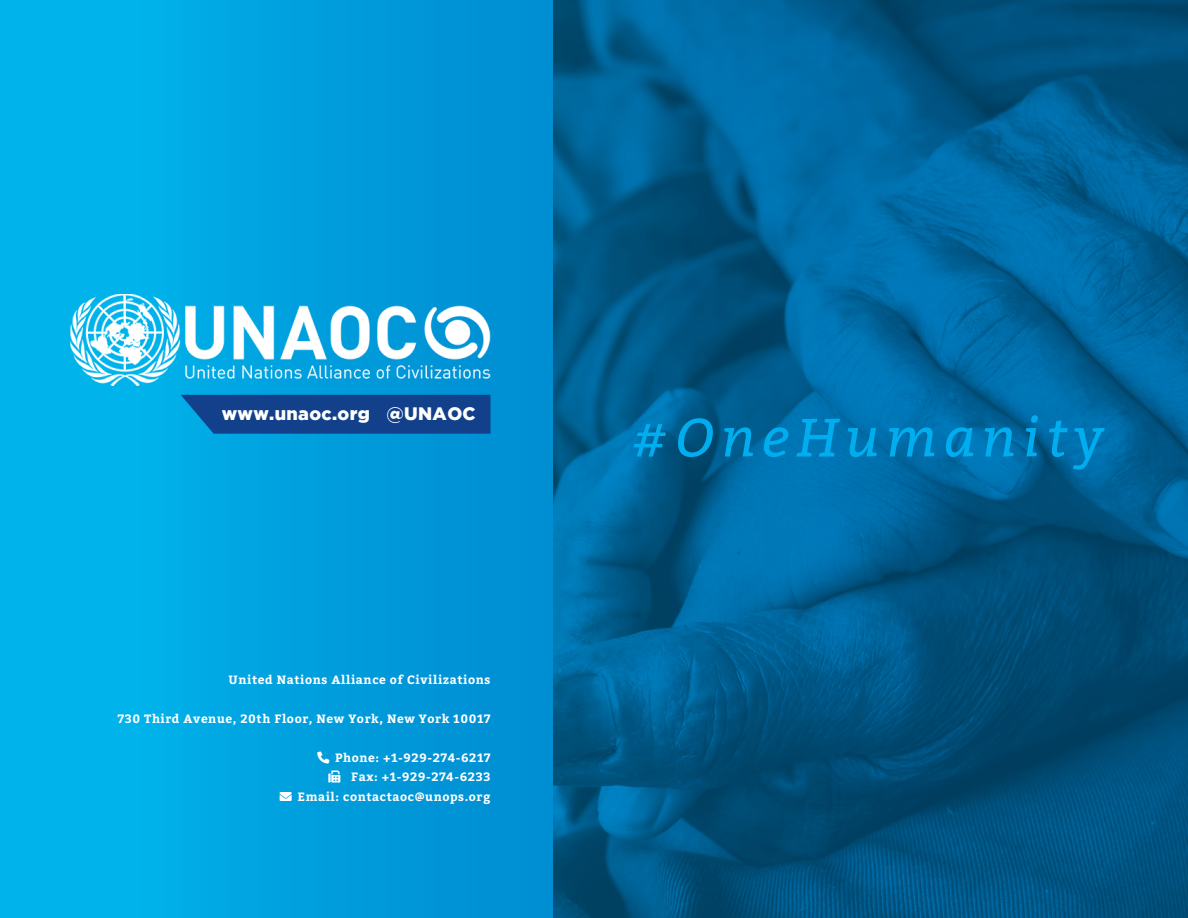
<style>
.page{position:relative;width:1188px;height:918px;background:#fff}
.page>*{position:absolute;margin:0;border:0;box-sizing:border-box;transform-origin:0 0}
.t1{font:italic 54px "Bitter";letter-spacing:.12em;color:#00aeef}
.t2{font:900 18px "Gotham";letter-spacing:.02em;color:#fff}
.t3{font:700 12px "Bitter";letter-spacing:.05em;color:#fff}
</style>
<div class="page">
<svg style="left:0;top:0;width:554px;height:918px;background:#00a2e0"></svg>
<img style="left:69px;top:295px;width:421px;height:90px">
<svg style="left:181px;top:395px;width:309px;height:39px;background:#10468f"></svg>
<img style="left:554px;top:0;width:634px;height:918px">
<svg style="left:317px;top:751px;width:12px;height:12px"></svg>
<svg style="left:328px;top:771px;width:12px;height:12px"></svg>
<p class="t2" style="left:222px;top:403px;width:256px">www.unaoc.org @UNAOC</p>
<p class="t3" style="left:229px;top:672px;width:263px">United Nations Alliance of Civilizations</p>
<p class="t3" style="left:118px;top:711px;width:374px">730 Third Avenue, 20th Floor, New York, New York 10017</p>
<p class="t3" style="left:335px;top:750px;width:157px">Phone: +1-929-274-6217</p>
<p class="t3" style="left:351px;top:770px;width:141px">Fax: +1-929-274-6233</p>
<p class="t3" style="left:280px;top:789px;width:212px">→ Email: contactaoc@unops.org</p>
<p class="t1" style="left:631px;top:398px;width:474px">#OneHumanity</p>
</div>
